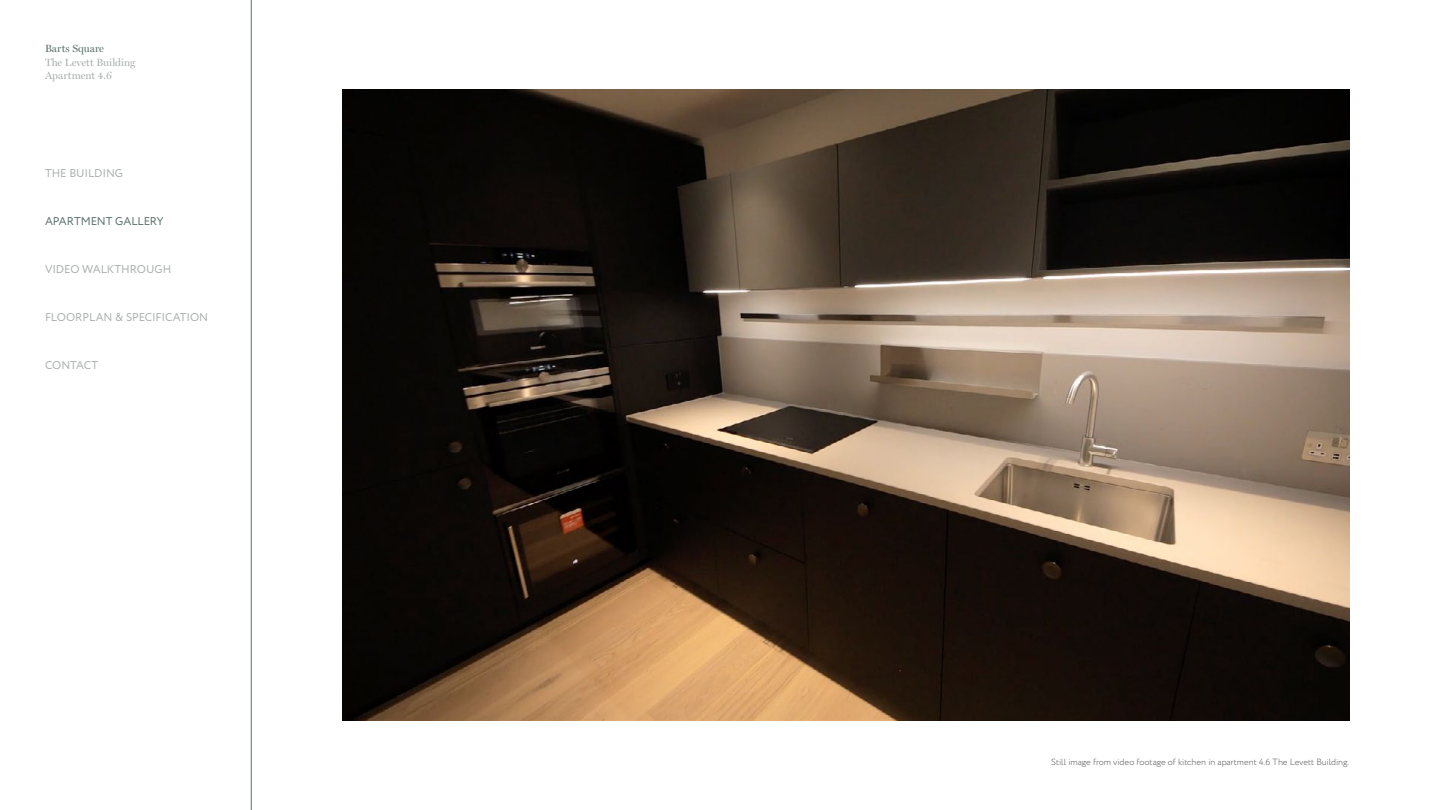
<style>
.page{position:relative;width:1440px;height:810px;background:#fff}
.page>*{position:absolute;margin:0;border:0;box-sizing:border-box;transform-origin:0 0}
.t1{font:11.25px "Circe";letter-spacing:-.01em;color:#a9afad}
.t2{font:11.25px "Circe";color:#5a706b}
.t3{font:10.5px/13.5px "Miller Display";letter-spacing:.005em;color:#a9afad}
.t4{font:10.5px "Miller Display";letter-spacing:.01em;color:#5a706b}
.t5{font:300 9px "Circe";letter-spacing:-.005em;color:#5a5b5a}
</style>
<div class="page">
<img style="left:342px;top:90px;width:1007px;height:630px">
<hr style="left:251px;top:0;width:1px;height:810px;background:#5a706b">
<p class="t4" style="left:45px;top:42px;width:61px">Barts Square</p>
<p class="t3" style="left:45px;top:55px;width:92px">The Levett Building<br>Apartment 4.6</p>
<p class="t1" style="left:45px;top:165px;width:80px">THE BUILDING</p>
<p class="t2" style="left:45px;top:213px;width:120px">APARTMENT GALLERY</p>
<p class="t1" style="left:45px;top:261px;width:128px">VIDEO WALKTHROUGH</p>
<p class="t1" style="left:45px;top:309px;width:165px">FLOORPLAN &amp; SPECIFICATION</p>
<p class="t1" style="left:45px;top:357px;width:55px">CONTACT</p>
<p class="t5" style="left:1051px;top:756px;width:299px">Still image from video footage of kitchen in apartment 4.6 The Levett Building.</p>
</div>
